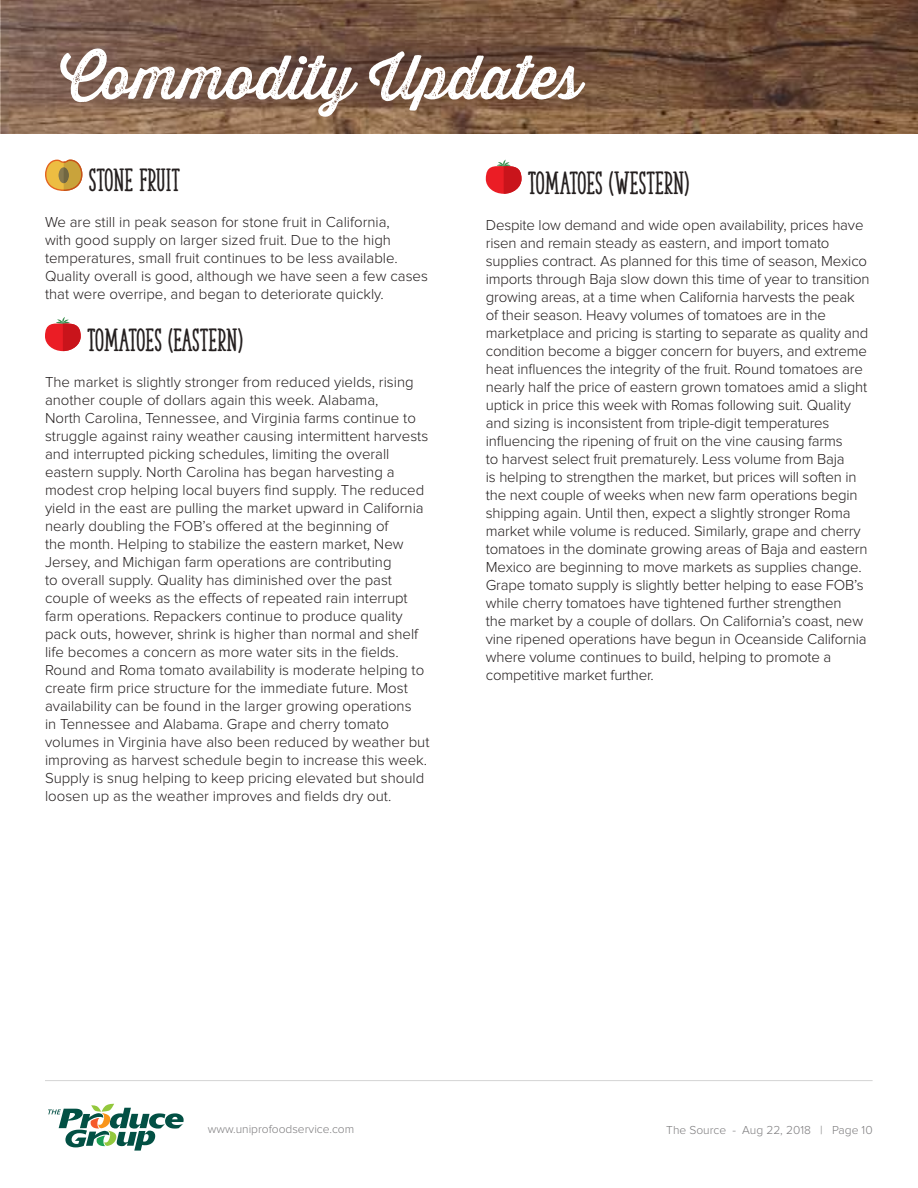
<style>
.page{position:relative;width:918px;height:1188px;background:#fff}
.page>*{position:absolute;margin:0;border:0;box-sizing:border-box;transform-origin:0 0}
.t1{font:60px "Thirsty Rough Reg One";color:#fff}
.t2{font:30px "The Serif Hand Extrablack";color:#241f1f}
.t3{font:300 15px/18px "Proxima Nova";color:#241f1f}
.t4{font:300 12px "Proxima Nova";color:#7d7c7e}
</style>
<div class="page">
<hr style="left:45px;top:1080px;width:828px;height:1px;background:#d5d4d5">
<img style="left:1px;top:0;width:917px;height:134px">
<svg style="left:48px;top:1104px;width:136px;height:47px"></svg>
<svg style="left:45px;top:160px;width:37px;height:31px"></svg>
<svg style="left:45px;top:317px;width:36px;height:34px"></svg>
<svg style="left:486px;top:160px;width:36px;height:34px"></svg>
<h1 class="t1" style="left:60px;top:33px;width:523px">Commodity Updates</h1>
<h2 class="t2" style="left:89px;top:162px;width:93px">STONE FRUIT</h2>
<p class="t3" style="left:45px;top:214px;width:384px">We are still in peak season for stone fruit in California,<br>with good supply on larger sized fruit. Due to the high temperatures, small fruit continues to be less available.<br>Quality overall is good, although we have seen a few cases that were overripe, and began to deteriorate quickly.</p>
<h2 class="t2" style="left:87px;top:322px;width:157px">TOMATOES (EASTERN)</h2>
<p class="t3" style="left:45px;top:374px;width:386px">The market is slightly stronger from reduced yields, rising another couple of dollars again this week. Alabama,<br>North Carolina, Tennessee, and Virginia farms continue to struggle against rainy weather causing intermittent harvests and interrupted picking schedules, limiting the overall eastern supply. North Carolina has began harvesting a modest crop helping local buyers find supply. The reduced yield in the east are pulling the market upward in California nearly doubling the FOB’s offered at the beginning of<br>the month. Helping to stabilize the eastern market, New Jersey, and Michigan farm operations are contributing<br>to overall supply. Quality has diminished over the past couple of weeks as the effects of repeated rain interrupt farm operations. Repackers continue to produce quality pack outs, however, shrink is higher than normal and shelf life becomes a concern as more water sits in the fields.<br>Round and Roma tomato availability is moderate helping to create firm price structure for the immediate future. Most availability can be found in the larger growing operations<br>in Tennessee and Alabama. Grape and cherry tomato volumes in Virginia have also been reduced by weather but improving as harvest schedule begin to increase this week.<br>Supply is snug helping to keep pricing elevated but should loosen up as the weather improves and fields dry out.</p>
<h2 class="t2" style="left:528px;top:165px;width:163px">TOMATOES (WESTERN)</h2>
<p class="t3" style="left:486px;top:216px;width:385px">Despite low demand and wide open availability, prices have risen and remain steady as eastern, and import tomato supplies contract. As planned for this time of season, Mexico imports through Baja slow down this time of year to transition growing areas, at a time when California harvests the peak of their season. Heavy volumes of tomatoes are in the marketplace and pricing is starting to separate as quality and condition become a bigger concern for buyers, and extreme heat influences the integrity of the fruit. Round tomatoes are nearly half the price of eastern grown tomatoes amid a slight uptick in price this week with Romas following suit. Quality and sizing is inconsistent from triple-digit temperatures influencing the ripening of fruit on the vine causing farms<br>to harvest select fruit prematurely. Less volume from Baja<br>is helping to strengthen the market, but prices will soften in the next couple of weeks when new farm operations begin shipping again. Until then, expect a slightly stronger Roma market while volume is reduced. Similarly, grape and cherry tomatoes in the dominate growing areas of Baja and eastern Mexico are beginning to move markets as supplies change.<br>Grape tomato supply is slightly better helping to ease FOB’s while cherry tomatoes have tightened further strengthen<br>the market by a couple of dollars. On California’s coast, new vine ripened operations have begun in Oceanside California where volume continues to build, helping to promote a competitive market further.</p>
<p class="t4" style="left:208px;top:1124px;width:148px">www.uniprofoodservice.com</p>
<p class="t4" style="left:666px;top:1124px;width:208px">The Source - Aug 22, 2018 | Page 10</p>
</div>
